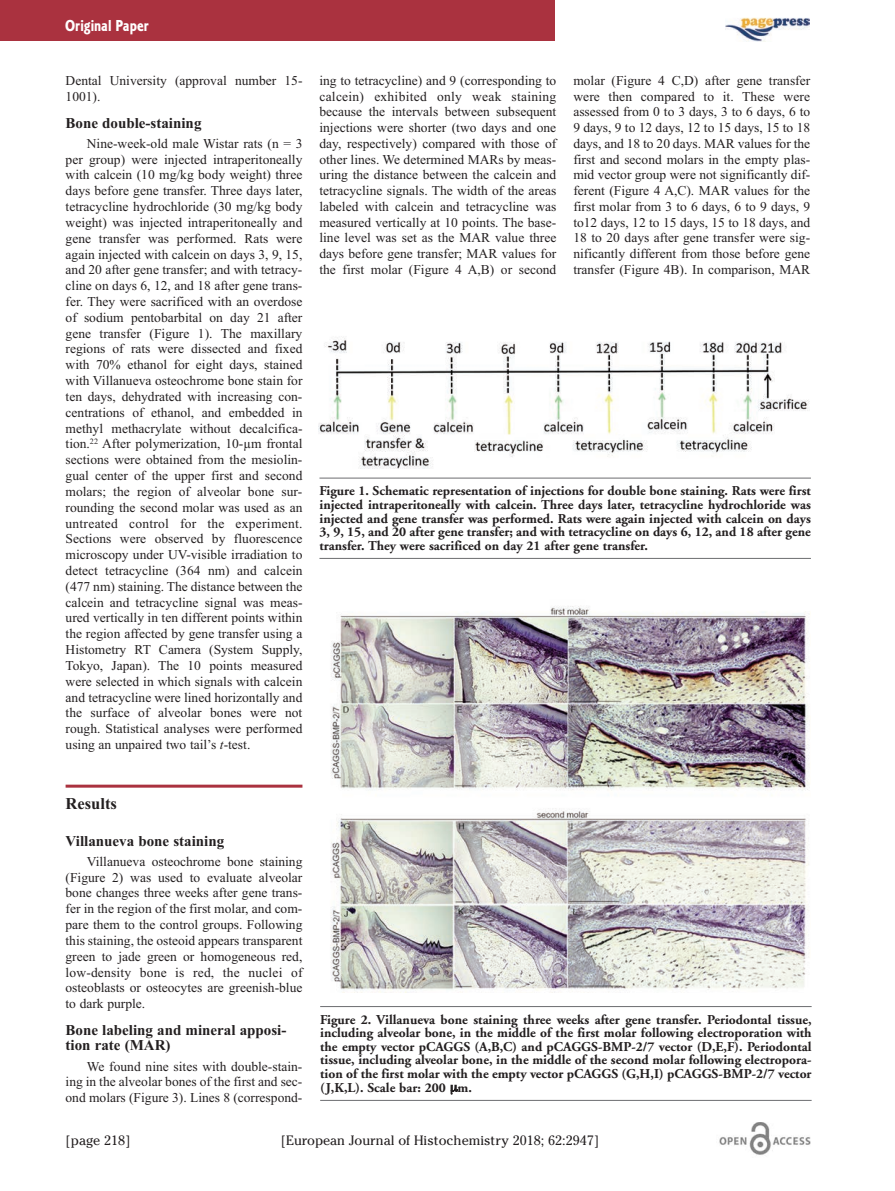
<style>
.page{position:relative;width:895px;height:1191px;background:#fff}
.page>*{position:absolute;margin:0;border:0;box-sizing:border-box;transform-origin:0 0}
.t1{font:16.5px "Corinthian Bold Condensed Plain";color:#fff}
.t2{font:700 16.5px "Times New Roman";color:#231f20}
.t3{font:700 15px/15px "Times New Roman";color:#231f20}
.t4{font:13.5px/15.8px "Times New Roman";color:#231f20;text-align:justify}
.t5{font:700 13.5px/13.5px "Adobe Garamond";color:#231f20;text-align:justify}
.t6{font:13.5px "Cheltenham";color:#231f20}
.s1{font-style:italic}
</style>
<div class="page">
<div style="left:0;top:0;width:555px;height:40px;background:#aa323f"></div>
<hr style="left:66px;top:784px;width:236px;height:3px;background:#aa323f">
<img style="left:719px;top:1122px;width:91px;height:33px">
<img style="left:725px;top:17px;width:84px;height:24px">
<hr style="left:319px;top:477px;width:491px;height:1px;background:#6c6d70">
<hr style="left:319px;top:558px;width:491px;height:1px;background:#6c6d70">
<img style="left:319px;top:338px;width:491px;height:130px">
<hr style="left:320px;top:1005px;width:491px;height:1px;background:#6c6d70">
<hr style="left:320px;top:1099px;width:491px;height:1px;background:#6c6d70">
<img style="left:330px;top:606px;width:480px;height:386px">
<p class="t1" style="left:65px;top:20px;width:85px">Original Paper</p>
<p class="t4" style="left:66px;top:72px;width:238px">Dental University (approval number 15-<br>1001).</p>
<p class="t3" style="left:66px;top:115px;width:137px">Bone double-staining</p>
<p class="t4" style="left:66px;top:135px;width:238px;text-indent:21px">Nine-week-old male Wistar rats (n = 3 per group) were injected intraperitoneally with calcein (10 mg/kg body weight) three days before gene transfer. Three days later, tetracycline hydrochloride (30 mg/kg body weight) was injected intraperitoneally and gene transfer was performed. Rats were again injected with calcein on days 3, 9, 15, and 20 after gene transfer; and with tetracy&shy;cline on days 6, 12, and 18 after gene trans&shy;fer. They were sacrificed with an overdose of sodium pentobarbital on day 21 after gene transfer (Figure 1). The maxillary regions of rats were dissected and fixed with 70% ethanol for eight days, stained with Villanueva osteochrome bone stain for ten days, dehydrated with increasing con&shy;centrations of ethanol, and embedded in methyl methacrylate without decalcifica&shy;tion.<sup>22</sup> After polymerization, 10-µm frontal sections were obtained from the mesiolin&shy;gual center of the upper first and second molars; the region of alveolar bone sur&shy;rounding the second molar was used as an untreated control for the experiment.<br>Sections were observed by fluorescence microscopy under UV-visible irradiation to detect tetracycline (364 nm) and calcein (477 nm) staining. The distance between the calcein and tetracycline signal was meas&shy;ured vertically in ten different points within the region affected by gene transfer using a Histometry RT Camera (System Supply, Tokyo, Japan). The 10 points measured were selected in which signals with calcein and tetracycline were lined horizontally and the surface of alveolar bones were not rough. Statistical analyses were performed using an unpaired two tail’s <span class="s1">t</span>-test.</p>
<p class="t4" style="left:319px;top:72px;width:238px">ing to tetracycline) and 9 (corresponding to calcein) exhibited only weak staining because the intervals between subsequent injections were shorter (two days and one day, respectively) compared with those of other lines. We determined MARs by meas&shy;uring the distance between the calcein and tetracycline signals. The width of the areas labeled with calcein and tetracycline was measured vertically at 10 points. The base&shy;line level was set as the MAR value three days before gene transfer; MAR values for the first molar (Figure 4 A,B) or second</p>
<p class="t4" style="left:573px;top:72px;width:238px">molar (Figure 4 C,D) after gene transfer were then compared to it. These were assessed from 0 to 3 days, 3 to 6 days, 6 to 9 days, 9 to 12 days, 12 to 15 days, 15 to 18 days, and 18 to 20 days. MAR values for the first and second molars in the empty plas&shy;mid vector group were not significantly dif&shy;ferent (Figure 4 A,C). MAR values for the first molar from 3 to 6 days, 6 to 9 days, 9 to12 days, 12 to 15 days, 15 to 18 days, and 18 to 20 days after gene transfer were sig&shy;nificantly different from those before gene transfer (Figure 4B). In comparison, MAR</p>
<p class="t5" style="left:319px;top:485px;width:493px">Figure 1. Schematic representation of injections for double bone staining. Rats were first injected intraperitoneally with calcein. Three days later, tetracycline hydrochloride was injected and gene transfer was performed. Rats were again injected with calcein on days 3, 9, 15, and 20 after gene transfer; and with tetracycline on days 6, 12, and 18 after gene transfer. They were sacrificed on day 21 after gene transfer.</p>
<p class="t2" style="left:66px;top:793px;width:53px">Results</p>
<p class="t3" style="left:66px;top:832px;width:160px">Villanueva bone staining</p>
<p class="t4" style="left:65px;top:853px;width:238px;text-indent:21px">Villanueva osteochrome bone staining (Figure 2) was used to evaluate alveolar bone changes three weeks after gene trans&shy;fer in the region of the first molar, and com&shy;pare them to the control groups. Following this staining, the osteoid appears transparent green to jade green or homogeneous red, low-density bone is red, the nuclei of osteoblasts or osteocytes are greenish-blue to dark purple.</p>
<p class="t3" style="left:66px;top:1022px;width:222px">Bone labeling and mineral apposi&shy;tion rate (MAR)</p>
<p class="t4" style="left:66px;top:1057px;width:238px;text-indent:21px">We found nine sites with double-stain&shy;ing in the alveolar bones of the first and sec&shy;ond molars (Figure 3). Lines 8 (correspond-</p>
<p class="t5" style="left:320px;top:1013px;width:493px">Figure 2. Villanueva bone staining three weeks after gene transfer. Periodontal tissue, including alveolar bone, in the middle of the first molar following electroporation with the empty vector pCAGGS (A,B,C) and pCAGGS-BMP-2/7 vector (D,E,F). Periodontal tissue, including alveolar bone, in the middle of the second molar following electropora&shy;tion of the first molar with the empty vector pCAGGS (G,H,I) pCAGGS-BMP-2/7 vector (J,K,L). Scale bar: 200 m.</p>
<p class="t6" style="left:66px;top:1131px;width:66px">[page 218]</p>
<p class="t6" style="left:281px;top:1131px;width:320px">[European Journal of Histochemistry 2018; 62:2947]</p>
</div>
